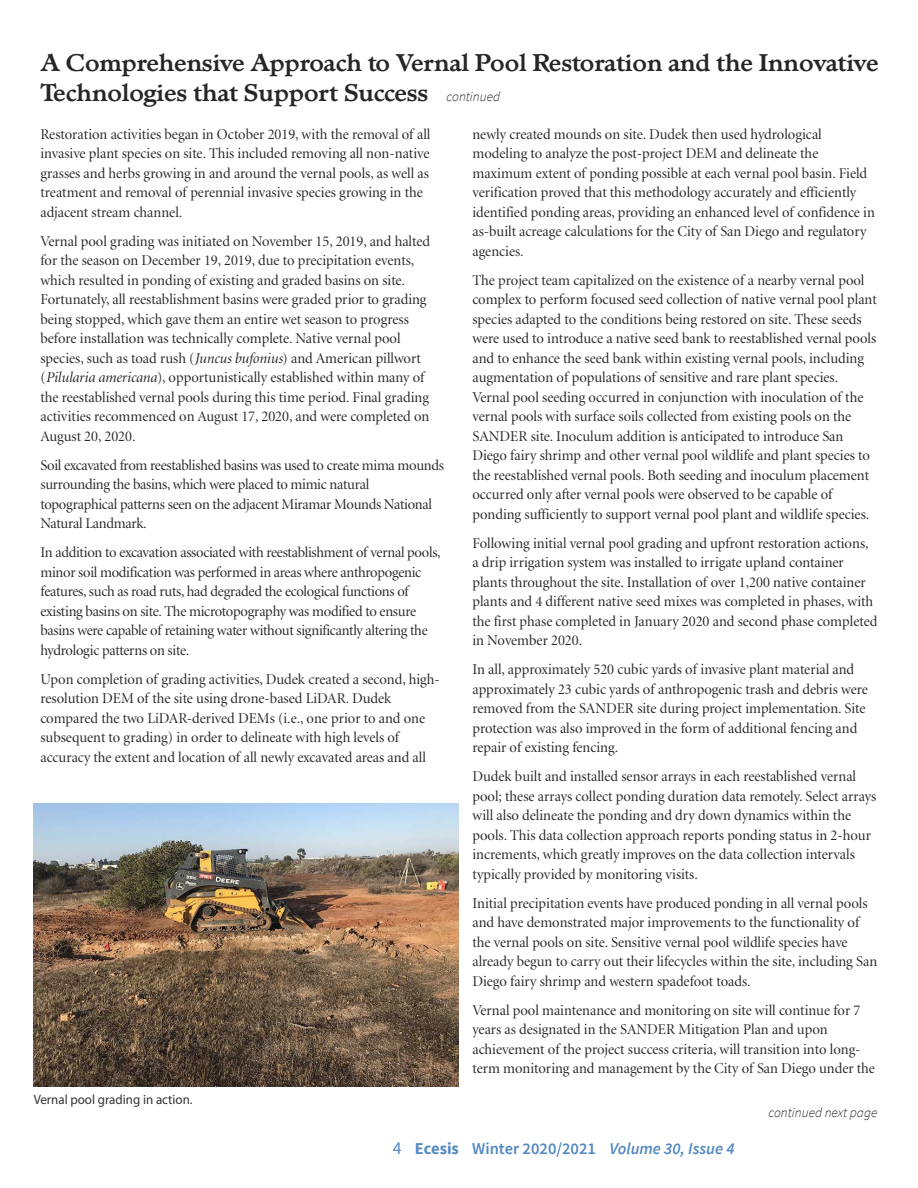
<style>
.page{position:relative;width:918px;height:1188px;background:#fff}
.page>*{position:absolute;margin:0;border:0;box-sizing:border-box;transform-origin:0 0}
.t1{font:700 25.5px/30px "TC Administer";color:#272526}
.t2{font:600 16.5px "Source Sans Pro";color:#5288c2}
.t3{font:15px/19.5px "Minion Display";color:#272526}
.t4{font:15px/19.5px "Minion Display";letter-spacing:-.02em;color:#272526}
.t5{font:13.5px "Myriad Pro";color:#333;scale:.96 1}
.t6{font:italic 300 13.5px "Source Sans Pro";color:#272526}
.s1{font-family:"Source Sans Pro";font-weight:300;font-style:italic;font-size:13.5px}
.s2{font-style:italic}
.s3{font-weight:400;font-size:18px}
.s4{font-weight:700}
</style>
<div class="page">
<img style="left:34px;top:803px;width:425px;height:284px">
<h1 class="t1" style="left:40px;top:50px;width:840px">A Comprehensive Approach to Vernal Pool Restoration and the Innovative<br>Technologies that Support Success <span class="s1">continued</span></h1>
<p class="t3" style="left:40px;top:126px;width:392px">Restoration activities began in October 2019, with the removal of all invasive plant species on site. This included removing all non-native grasses and herbs growing in and around the vernal pools, as well as treatment and removal of perennial invasive species growing in the adjacent stream channel.</p>
<p class="t3" style="left:40px;top:233px;width:391px">Vernal pool grading was initiated on November 15, 2019, and halted for the season on December 19, 2019, due to precipitation events, which resulted in ponding of existing and graded basins on site.<br>Fortunately, all reestablishment basins were graded prior to grading being stopped, which gave them an entire wet season to progress before installation was technically complete. Native vernal pool species, such as toad rush (<span class="s2">Juncus bufonius</span>) and American pillwort (<span class="s2">Pilularia americana</span>), opportunistically established within many of the reestablished vernal pools during this time period. Final grading activities recommenced on August 17, 2020, and were completed on August 20, 2020.</p>
<p class="t4" style="left:40px;top:457px;width:405px">Soil excavated from reestablished basins was used to create mima mounds surrounding the basins, which were placed to mimic natural topographical patterns seen on the adjacent Miramar Mounds National Natural Landmark.</p>
<p class="t4" style="left:40px;top:544px;width:402px">In addition to excavation associated with reestablishment of vernal pools, minor soil modification was performed in areas where anthropogenic features, such as road ruts, had degraded the ecological functions of existing basins on site. The microtopography was modified to ensure basins were capable of retaining water without significantly altering the hydrologic patterns on site.</p>
<p class="t3" style="left:40px;top:671px;width:401px">Upon completion of grading activities, Dudek created a second, high&shy;resolution DEM of the site using drone-based LiDAR. Dudek compared the two LiDAR-derived DEMs (i.e., one prior to and one subsequent to grading) in order to delineate with high levels of accuracy the extent and location of all newly excavated areas and all</p>
<p class="t5" style="left:34px;top:1094px;width:167px">Vernal pool grading in action.</p>
<p class="t3" style="left:472px;top:126px;width:404px">newly created mounds on site. Dudek then used hydrological modeling to analyze the post-project DEM and delineate the maximum extent of ponding possible at each vernal pool basin. Field verification proved that this methodology accurately and efficiently identified ponding areas, providing an enhanced level of confidence in as-built acreage calculations for the City of San Diego and regulatory agencies.</p>
<p class="t3" style="left:472px;top:272px;width:406px">The project team capitalized on the existence of a nearby vernal pool complex to perform focused seed collection of native vernal pool plant species adapted to the conditions being restored on site. These seeds were used to introduce a native seed bank to reestablished vernal pools and to enhance the seed bank within existing vernal pools, including augmentation of populations of sensitive and rare plant species.<br>Vernal pool seeding occurred in conjunction with inoculation of the vernal pools with surface soils collected from existing pools on the SANDER site. Inoculum addition is anticipated to introduce San Diego fairy shrimp and other vernal pool wildlife and plant species to the reestablished vernal pools. Both seeding and inoculum placement occurred only after vernal pools were observed to be capable of ponding sufficiently to support vernal pool plant and wildlife species.</p>
<p class="t3" style="left:472px;top:535px;width:406px">Following initial vernal pool grading and upfront restoration actions, a drip irrigation system was installed to irrigate upland container plants throughout the site. Installation of over 1,200 native container plants and 4 different native seed mixes was completed in phases, with the first phase completed in January 2020 and second phase completed in November 2020.</p>
<p class="t3" style="left:472px;top:661px;width:397px">In all, approximately 520 cubic yards of invasive plant material and approximately 23 cubic yards of anthropogenic trash and debris were removed from the SANDER site during project implementation. Site protection was also improved in the form of additional fencing and repair of existing fencing.</p>
<p class="t3" style="left:472px;top:768px;width:405px">Dudek built and installed sensor arrays in each reestablished vernal pool; these arrays collect ponding duration data remotely. Select arrays will also delineate the ponding and dry down dynamics within the pools. This data collection approach reports ponding status in 2-hour increments, which greatly improves on the data collection intervals typically provided by monitoring visits.</p>
<p class="t3" style="left:472px;top:895px;width:406px">Initial precipitation events have produced ponding in all vernal pools and have demonstrated major improvements to the functionality of the vernal pools on site. Sensitive vernal pool wildlife species have already begun to carry out their lifecycles within the site, including San Diego fairy shrimp and western spadefoot toads.</p>
<p class="t3" style="left:472px;top:1002px;width:404px">Vernal pool maintenance and monitoring on site will continue for 7 years as designated in the SANDER Mitigation Plan and upon achievement of the project success criteria, will transition into long&shy;term monitoring and management by the City of San Diego under the</p>
<p class="t6" style="left:769px;top:1104px;width:110px">continued next page</p>
<p class="t2" style="left:393px;top:1138px;width:343px"><span class="s3">4</span> <span class="s4">Ecesis</span> Winter 2020/2021 <span class="s2">Volume 30, Issue 4</span></p>
</div>
